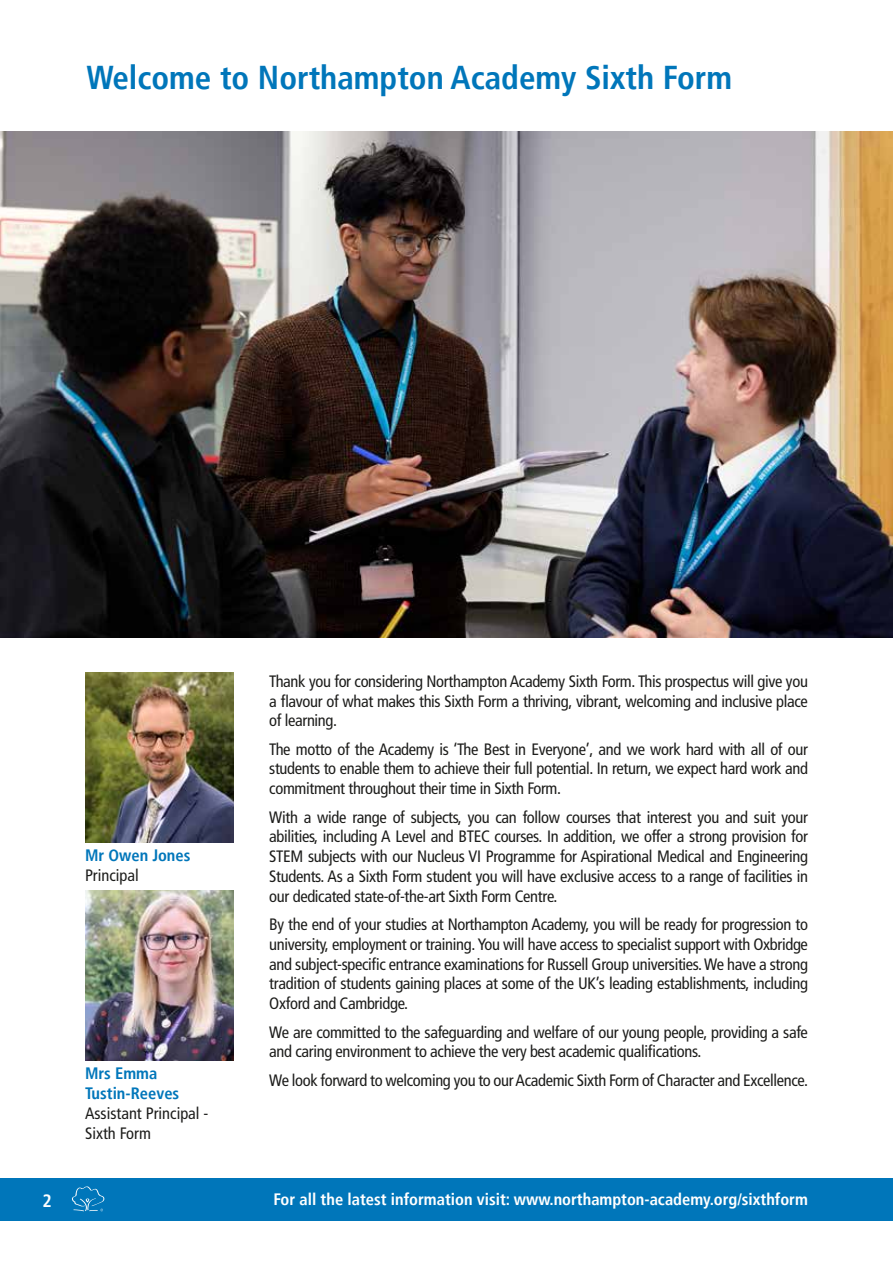
<style>
.page{position:relative;width:893px;height:1263px;background:#fff}
.page>*{position:absolute;margin:0;border:0;box-sizing:border-box;transform-origin:0 0}
.t1{font:700 condensed 33px "Frutiger LT";color:#0076ba}
.t2{font:700 condensed 18px "Frutiger LT";color:#fff}
.t3{font:condensed 16.5px/19.8px "Frutiger LT";letter-spacing:-.02em;color:#1d1d1b;text-align:justify}
.t4{font:700 condensed 16.5px "Frutiger LT";color:#fff}
.t5{font:condensed 16.5px/19.8px "Frutiger LT";color:#1d1d1b}
.t6{font:700 condensed 16.5px/19.8px "Frutiger LT";color:#0076ba}
</style>
<div class="page">
<img style="left:85px;top:672px;width:149px;height:170px">
<img style="left:85px;top:890px;width:149px;height:170px">
<img style="left:0;top:132px;width:893px;height:506px">
<div style="left:0;top:1178px;width:893px;height:42px;background:#0076ba"></div>
<svg style="left:72px;top:1186px;width:32px;height:25px"></svg>
<h1 class="t1" style="left:86px;top:58px;width:647px">Welcome to Northampton Academy Sixth Form</h1>
<p class="t6" style="left:85px;top:845px;width:107px">Mr Owen Jones</p>
<p class="t5" style="left:85px;top:865px;width:55px">Principal</p>
<p class="t6" style="left:85px;top:1064px;width:96px">Mrs Emma<br>Tustin-Reeves</p>
<p class="t5" style="left:85px;top:1103px;width:125px">Assistant Principal -<br>Sixth Form</p>
<p class="t3" style="left:269px;top:671px;width:540px">Thank you for considering Northampton Academy Sixth Form. This prospectus will give you a flavour of what makes this Sixth Form a thriving, vibrant, welcoming and inclusive place of learning.</p>
<p class="t3" style="left:269px;top:739px;width:540px">The motto of the Academy is ‘The Best in Everyone’, and we work hard with all of our students to enable them to achieve their full potential. In return, we expect hard work and commitment throughout their time in Sixth Form.</p>
<p class="t3" style="left:269px;top:807px;width:540px">With a wide range of subjects, you can follow courses that interest you and suit your abilities, including A Level and BTEC courses. In addition, we offer a strong provision for STEM subjects with our Nucleus VI Programme for Aspirational Medical and Engineering Students. As a Sixth Form student you will have exclusive access to a range of facilities in our dedicated state-of-the-art Sixth Form Centre.</p>
<p class="t3" style="left:269px;top:914px;width:540px">By the end of your studies at Northampton Academy, you will be ready for progression to university, employment or training. You will have access to specialist support with Oxbridge and subject-specific entrance examinations for Russell Group universities. We have a strong tradition of students gaining places at some of the UK’s leading establishments, including Oxford and Cambridge.</p>
<p class="t3" style="left:269px;top:1022px;width:540px">We are committed to the safeguarding and welfare of our young people, providing a safe and caring environment to achieve the very best academic qualifications.</p>
<p class="t3" style="left:269px;top:1070px;width:540px">We look forward to welcoming you to our Academic Sixth Form of Character and Excellence.</p>
<p class="t2" style="left:43px;top:1190px;width:11px">2</p>
<p class="t4" style="left:273px;top:1190px;width:536px">For all the latest information visit: www.northampton-academy.org/sixthform</p>
</div>
